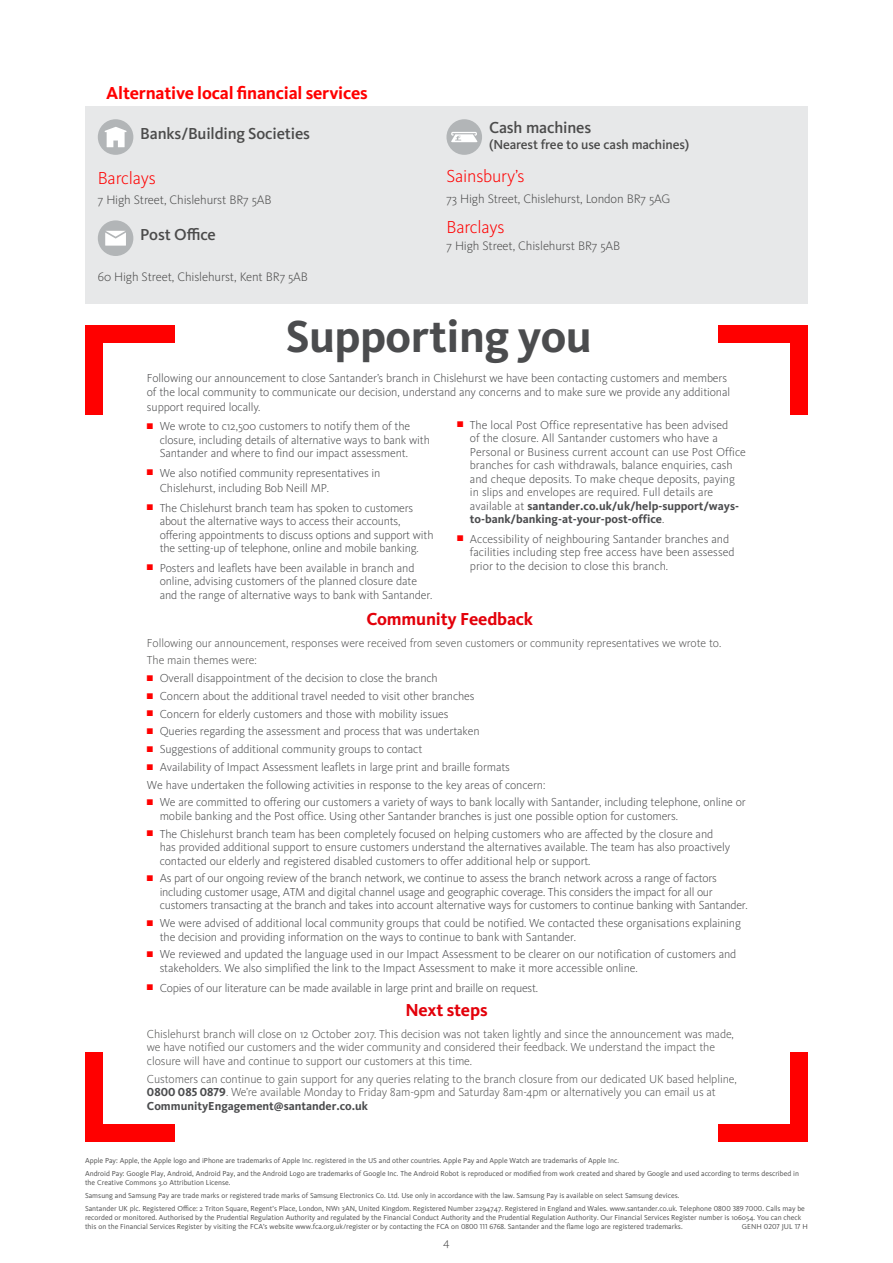
<style>
.page{position:relative;width:893px;height:1263px;background:#fff}
.page>*{position:absolute;margin:0;border:0;box-sizing:border-box;transform-origin:0 0}
.t1{font:700 46.5px "Kievit OT";letter-spacing:-.01em;color:#4b4c4e}
.t2{font:700 18px "Kievit OT";letter-spacing:-.01em;color:#f00}
.t3{font:300 18px "Kievit OT";letter-spacing:-.01em;color:#f00}
.t4{font:700 18px "Kievit OT";letter-spacing:-.01em;color:#e3000a}
.t5{font:500 16.5px "Kievit OT";letter-spacing:-.01em;color:#4b4b4b}
.t6{font:500 13.5px "Kievit OT";letter-spacing:-.01em;color:#4b4b4b}
.t7{font:300 12.75px "Kievit OT";letter-spacing:-.01em;color:#4b4b4b}
.t8{font:300 12px/13.5px "Kievit OT";letter-spacing:-.01em;color:#4b4c4e}
.t9{font:300 12px/13.5px "Kievit OT";letter-spacing:-.01em;color:#565655}
.t10{font:300 12px "Kievit OT";color:#4b4b4b}
.t11{font:7.5px/13.2px "Kievit OT";color:#4b4b4b}
.s1{color:#f00}
.s2{font-weight:700}
.s3{font-weight:700;color:#4b4c4e}
</style>
<div class="page">
<div style="left:85px;top:106px;width:723px;height:198px;background:#e7e8e9"></div>
<div style="left:85px;top:1124px;width:89px;height:18px;background:#f00"></div>
<div style="left:85px;top:1052px;width:18px;height:90px;background:#f00"></div>
<div style="left:719px;top:1124px;width:89px;height:18px;background:#f00"></div>
<div style="left:790px;top:1052px;width:18px;height:90px;background:#f00"></div>
<div style="left:446px;top:119px;width:36px;height:36px;background:#b2b5b7;border-radius:50%"></div>
<svg style="left:451px;top:132px;width:27px;height:10px"></svg>
<div style="left:98px;top:119px;width:35px;height:36px;background:#b2b5b7;border-radius:50%"></div>
<svg style="left:105px;top:127px;width:21px;height:20px"></svg>
<div style="left:98px;top:220px;width:35px;height:36px;background:#b2b5b7;border-radius:50%"></div>
<svg style="left:105px;top:231px;width:21px;height:15px"></svg>
<div style="left:85px;top:325px;width:89px;height:18px;background:#f00"></div>
<div style="left:85px;top:325px;width:18px;height:89px;background:#f00"></div>
<div style="left:719px;top:325px;width:89px;height:18px;background:#f00"></div>
<div style="left:790px;top:325px;width:18px;height:89px;background:#f00"></div>
<h2 class="t2" style="left:106px;top:82px;width:263px">Alternative local financial services</h2>
<h3 class="t5" style="left:140px;top:124px;width:171px">Banks/Building Societies</h3>
<h2 class="t3" style="left:98px;top:168px;width:60px">Barclays</h2>
<p class="t7" style="left:98px;top:193px;width:175px">7 High Street, Chislehurst BR7 5AB</p>
<h3 class="t5" style="left:140px;top:225px;width:77px">Post Office</h3>
<p class="t7" style="left:98px;top:269px;width:212px">60 High Street, Chislehurst, Kent BR7 5AB</p>
<h3 class="t5" style="left:489px;top:118px;width:104px">Cash machines</h3>
<p class="t6" style="left:489px;top:137px;width:202px">(Nearest free to use cash machines)</p>
<h2 class="t3" style="left:446px;top:166px;width:80px">Sainsbury’s</h2>
<p class="t7" style="left:446px;top:191px;width:226px">73 High Street, Chislehurst, London BR7 5AG</p>
<h2 class="t3" style="left:446px;top:217px;width:60px">Barclays</h2>
<p class="t7" style="left:446px;top:239px;width:175px">7 High Street, Chislehurst BR7 5AB</p>
<h1 class="t1" style="left:286px;top:309px;width:307px">Supporting you</h1>
<p class="t8" style="left:147px;top:371px;width:585px;line-height:14.4px">Following our announcement to close Santander’s branch in Chislehurst we have been contacting customers and members of the local community to communicate our decision, understand any concerns and to make sure we provide any additional support required locally.</p>
<p class="t8" style="left:160px;top:420px;width:272px;text-indent:-13px"><span class="s1">■</span> We wrote to c12,500 customers to notify them of the closure, including details of alternative ways to bank with<br>Santander and where to find our impact assessment.</p>
<p class="t8" style="left:160px;top:465px;width:222px;line-height:15.3px;text-indent:-13px"><span class="s1">■</span> We also notified community representatives in<br>Chislehurst, including Bob Neill MP.</p>
<p class="t8" style="left:160px;top:501px;width:275px;text-indent:-13px"><span class="s1">■</span> The Chislehurst branch team has spoken to customers about the alternative ways to access their accounts, offering appointments to discuss options and support with the setting-up of telephone, online and mobile banking.</p>
<p class="t8" style="left:160px;top:561px;width:274px;text-indent:-13px"><span class="s1">■</span> Posters and leaflets have been available in branch and online, advising customers of the planned closure date and the range of alternative ways to bank with Santander.</p>
<p class="t8" style="left:470px;top:418px;width:278px;text-indent:-13px"><span class="s1">■</span> The local Post Office representative has been advised<br>of the closure. All Santander customers who have a Personal or Business current account can use Post Office branches for cash withdrawals, balance enquiries, cash and cheque deposits. To make cheque deposits, paying in slips and envelopes are required. Full details are available at <span class="s2">santander.co.uk/uk/help-support/ways&shy;to-bank/banking-at-your-post-office</span>.</p>
<p class="t8" style="left:470px;top:532px;width:266px;text-indent:-13px"><span class="s1">■</span> Accessibility of neighbouring Santander branches and facilities including step free access have been assessed prior to the decision to close this branch.</p>
<h2 class="t4" style="left:366px;top:608px;width:168px">Community Feedback</h2>
<p class="t9" style="left:147px;top:634px;width:576px;line-height:17.7px">Following our announcement, responses were received from seven customers or community representatives we wrote to.<br>The main themes were:</p>
<p class="t8" style="left:147px;top:672px;width:292px"><span class="s1">■</span> Overall disappointment of the decision to close the branch</p>
<p class="t8" style="left:147px;top:689px;width:329px"><span class="s1">■</span> Concern about the additional travel needed to visit other branches</p>
<p class="t8" style="left:147px;top:707px;width:303px"><span class="s1">■</span> Concern for elderly customers and those with mobility issues</p>
<p class="t8" style="left:147px;top:725px;width:334px"><span class="s1">■</span> Queries regarding the assessment and process that was undertaken</p>
<p class="t8" style="left:147px;top:743px;width:277px"><span class="s1">■</span> Suggestions of additional community groups to contact</p>
<p class="t8" style="left:147px;top:758px;width:400px;line-height:17.7px"><span class="s1">■</span> Availability of Impact Assessment leaflets in large print and braille formats<br>We have undertaken the following activities in response to the key areas of concern:</p>
<p class="t8" style="left:160px;top:796px;width:587px;text-indent:-13px"><span class="s1">■</span> We are committed to offering our customers a variety of ways to bank locally with Santander, including telephone, online or mobile banking and the Post office. Using other Santander branches is just one possible option for customers.</p>
<p class="t8" style="left:160px;top:827px;width:572px;text-indent:-13px"><span class="s1">■</span> The Chislehurst branch team has been completely focused on helping customers who are affected by the closure and has provided additional support to ensure customers understand the alternatives available. The team has also proactively contacted our elderly and registered disabled customers to offer additional help or support.</p>
<p class="t8" style="left:160px;top:872px;width:590px;text-indent:-13px"><span class="s1">■</span> As part of our ongoing review of the branch network, we continue to assess the branch network across a range of factors including customer usage, ATM and digital channel usage and geographic coverage. This considers the impact for all our customers transacting at the branch and takes into account alternative ways for customers to continue banking with Santander.</p>
<p class="t8" style="left:160px;top:917px;width:583px;text-indent:-13px"><span class="s1">■</span> We were advised of additional local community groups that could be notified. We contacted these organisations explaining the decision and providing information on the ways to continue to bank with Santander.</p>
<p class="t8" style="left:160px;top:948px;width:578px;text-indent:-13px"><span class="s1">■</span> We reviewed and updated the language used in our Impact Assessment to be clearer on our notification of customers and stakeholders. We also simplified the link to the Impact Assessment to make it more accessible online.</p>
<p class="t8" style="left:147px;top:981px;width:393px"><span class="s1">■</span> Copies of our literature can be made available in large print and braille on request.</p>
<h2 class="t4" style="left:405px;top:999px;width:84px">Next steps</h2>
<p class="t9" style="left:147px;top:1027px;width:588px">Chislehurst branch will close on 12 October 2017. This decision was not taken lightly and since the announcement was made, we have notified our customers and the wider community and considered their feedback. We understand the impact the closure will have and continue to support our customers at this time.</p>
<p class="t9" style="left:147px;top:1072px;width:591px">Customers can continue to gain support for any queries relating to the branch closure from our dedicated UK based helpline,<br><span class="s3">0800 085 0879</span>. We’re available Monday to Friday 8am-9pm and Saturday 8am-4pm or alternatively you can email us at<br><span class="s3">CommunityEngagement@santander.co.uk</span></p>
<p class="t11" style="left:85px;top:1154px;width:715px">Apple Pay: Apple, the Apple logo and iPhone are trademarks of Apple Inc. registered in the US and other countries. Apple Pay and Apple Watch are trademarks of Apple Inc.<br>Android Pay: Google Play, Android, Android Pay, and the Android Logo are trademarks of Google Inc. The Android Robot is reproduced or modified from work created and shared by Google and used according to terms described in</p>
<p class="t11" style="left:85px;top:1176px;width:721px">the Creative Commons 3.0 Attribution License.<br>Samsung and Samsung Pay are trade marks or registered trade marks of Samsung Electronics Co. Ltd. Use only in accordance with the law. Samsung Pay is available on select Samsung devices.<br>Santander UK plc. Registered Office: 2 Triton Square, Regent’s Place, London, NW1 3AN, United Kingdom. Registered Number 2294747. Registered in England and Wales. www.santander.co.uk. Telephone 0800 389 7000. Calls may be</p>
<p class="t11" style="left:85px;top:1213px;width:718px;line-height:9px">recorded or monitored. Authorised by the Prudential Regulation Authority and regulated by the Financial Conduct Authority and the Prudential Regulation Authority. Our Financial Services Register number is 106054. You can check this on the Financial Services Register by visiting the FCA’s website www.fca.org.uk/register or by contacting the FCA on 0800 111 6768. Santander and the flame logo are registered trademarks.</p>
<p class="t11" style="left:742px;top:1220px;width:68px">GENH 0207 JUL 17 H</p>
<p class="t10" style="left:443px;top:1235px;width:8px">4</p>
</div>
